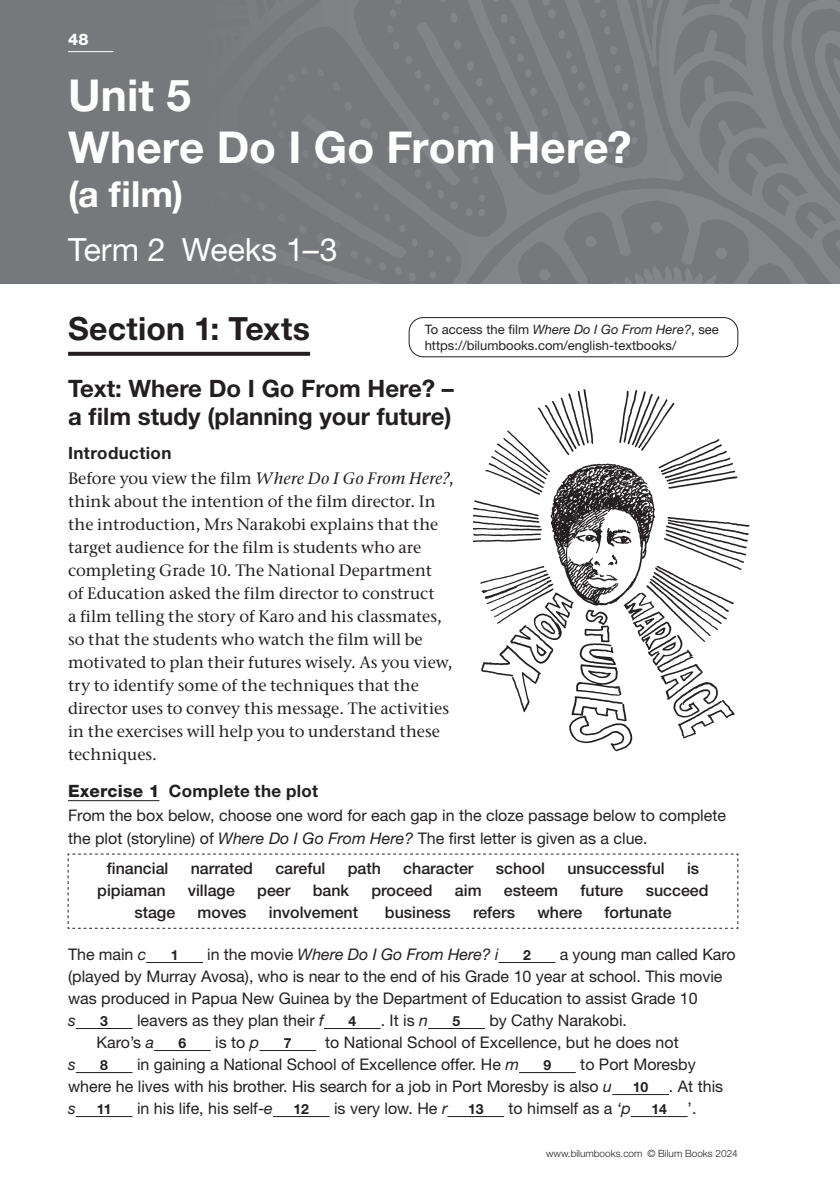
<style>
.page{position:relative;width:840px;height:1191px;background:#fff}
.page>*{position:absolute;margin:0;border:0;box-sizing:border-box;transform-origin:0 0}
.unit_head{font:700 44px "Helvetica Neue LT Std";letter-spacing:.005em;color:#fff}
.unit_subhead{font:700 36px "Helvetica Neue LT Std";color:#fff}
.a_head{font:700 32px "Helvetica Neue LT Std";letter-spacing:.005em;color:#231f20}
.term_week_number{font:32px "Helvetica Neue LT Std";color:#fff}
.b_head{font:700 24px/28px "Helvetica Neue LT Std";color:#231f20}
.c_head{font:700 17px "Helvetica Neue LT Std";letter-spacing:.02em;color:#231f20}
.c_head_after_b_head{font:700 17px "Helvetica Neue LT Std";letter-spacing:.02em;color:#231f20}
.body_text_fo{font:500 16.4px/23px "Stone Serif ITC Pro";color:#231f20}
.exercise_cloze_passage_fo_indent{font:16px/22px "Helvetica Neue LT Std";color:#231f20}
.exercise_fo_1_a{font:16px/22px "Helvetica Neue LT Std";color:#231f20}
.exercise_word_list{font:500 16px "Helvetica Neue LT Std";color:#231f20}
.exercise_fo{font:16px/22px "Helvetica Neue LT Std";color:#231f20}
.exercise_fo_1_a-2{font:italic 16px "Helvetica Neue LT Std";letter-spacing:-.005em;color:#231f20}
.t1{font:800 16px "Helvetica Neue LT Std";color:#fff}
.exercise_cloze_passage_fo_indent-2{font:italic 16px "Helvetica Neue LT Std";color:#231f20}
.exercise_cloze_passage_number{font:700 14px "Helvetica Neue LT Std";letter-spacing:-.015em;color:#231f20}
.caption_small{font:13px "Helvetica Neue LT Std";color:#231f20}
.t2{font:300 10px "Helvetica Neue LT Std";color:#231f20}
.s1{font-style:italic}
.s2{font-weight:800}
.s3{font-style:normal}
</style>
<div class="page">
<img style="left:0;top:0;width:838px;height:283px">
<img style="left:473px;top:389px;width:277px;height:363px">
<hr style="left:68px;top:51px;width:45px;height:1px;background:#fff">
<svg style="left:68px;top:352px;width:242px;height:4px"></svg>
<hr style="left:68px;top:800px;width:91px;height:1px;background:#231f20">
<svg style="left:67px;top:853px;width:671px;height:76px"></svg>
<hr style="left:146px;top:962px;width:57px;height:1px;background:#231f20">
<hr style="left:498px;top:962px;width:57px;height:1px;background:#231f20">
<hr style="left:76px;top:1028px;width:56px;height:1px;background:#231f20">
<hr style="left:324px;top:1028px;width:56px;height:1px;background:#231f20">
<hr style="left:428px;top:1028px;width:56px;height:1px;background:#231f20">
<hr style="left:154px;top:1050px;width:57px;height:1px;background:#231f20">
<hr style="left:259px;top:1050px;width:57px;height:1px;background:#231f20">
<hr style="left:76px;top:1072px;width:56px;height:1px;background:#231f20">
<hr style="left:519px;top:1072px;width:56px;height:1px;background:#231f20">
<hr style="left:611px;top:1094px;width:57px;height:1px;background:#231f20">
<hr style="left:76px;top:1116px;width:56px;height:1px;background:#231f20">
<hr style="left:273px;top:1116px;width:56px;height:1px;background:#231f20">
<hr style="left:447px;top:1116px;width:57px;height:1px;background:#231f20">
<hr style="left:630px;top:1116px;width:57px;height:1px;background:#231f20">
<div style="left:408px;top:317px;width:329px;height:40px;border:1px solid #231f20;border-radius:14px"></div>
<p class="t1" style="left:68px;top:30px;width:22px">48</p>
<p class="unit_head" style="left:68px;top:68px;width:124px">Unit 5</p>
<p class="unit_head" style="left:68px;top:120px;width:564px">Where Do I Go From Here?</p>
<p class="unit_subhead" style="left:68px;top:172px;width:117px">(a film)</p>
<p class="term_week_number" style="left:68px;top:230px;width:271px">Term 2 Weeks 1–3</p>
<p class="a_head" style="left:68px;top:309px;width:243px">Section 1: Texts</p>
<p class="b_head" style="left:68px;top:374px;width:387px">Text: Where Do I Go From Here? – a film study (planning your future)</p>
<p class="c_head_after_b_head" style="left:68px;top:442px;width:105px">Introduction</p>
<p class="body_text_fo" style="left:68px;top:467px;width:387px">Before you view the film <span class="s1">Where Do I Go From Here?</span>, think about the intention of the film director. In the introduction, Mrs Narakobi explains that the target audience for the film is students who are completing Grade 10. The National Department<br>of Education asked the film director to construct<br>a film telling the story of Karo and his classmates, so that the students who watch the film will be motivated to plan their futures wisely. As you view, try to identify some of the techniques that the director uses to convey this message. The activities in the exercises will help you to understand these techniques.</p>
<p class="c_head" style="left:68px;top:780px;width:251px"><span class="s2">Exercise 1</span> Complete the plot</p>
<p class="exercise_fo" style="left:68px;top:804px;width:659px">From the box below, choose one word for each gap in the cloze passage below to complete the plot (storyline) of <span class="s1">Where Do I Go From Here?</span> The first letter is given as a clue.</p>
<p class="exercise_word_list" style="left:107px;top:858px;width:63px">financial</p>
<p class="exercise_word_list" style="left:191px;top:858px;width:64px">narrated</p>
<p class="exercise_word_list" style="left:275px;top:858px;width:52px">careful</p>
<p class="exercise_word_list" style="left:347px;top:858px;width:35px">path</p>
<p class="exercise_word_list" style="left:403px;top:858px;width:72px">character</p>
<p class="exercise_word_list" style="left:495px;top:858px;width:51px">school</p>
<p class="exercise_word_list" style="left:567px;top:858px;width:99px">unsuccessful</p>
<p class="exercise_word_list" style="left:686px;top:858px;width:14px">is</p>
<p class="exercise_word_list" style="left:97px;top:880px;width:70px">pipiaman</p>
<p class="exercise_word_list" style="left:188px;top:880px;width:49px">village</p>
<p class="exercise_word_list" style="left:257px;top:880px;width:35px">peer</p>
<p class="exercise_word_list" style="left:312px;top:880px;width:38px">bank</p>
<p class="exercise_word_list" style="left:371px;top:880px;width:63px">proceed</p>
<p class="exercise_word_list" style="left:454px;top:880px;width:28px">aim</p>
<p class="exercise_word_list" style="left:503px;top:880px;width:56px">esteem</p>
<p class="exercise_word_list" style="left:580px;top:880px;width:44px">future</p>
<p class="exercise_word_list" style="left:645px;top:880px;width:64px">succeed</p>
<p class="exercise_word_list" style="left:134px;top:902px;width:42px">stage</p>
<p class="exercise_word_list" style="left:197px;top:902px;width:50px">moves</p>
<p class="exercise_word_list" style="left:269px;top:902px;width:91px">involvement</p>
<p class="exercise_word_list" style="left:384px;top:902px;width:67px">business</p>
<p class="exercise_word_list" style="left:472px;top:902px;width:44px">refers</p>
<p class="exercise_word_list" style="left:537px;top:902px;width:46px">where</p>
<p class="exercise_word_list" style="left:604px;top:902px;width:68px">fortunate</p>
<p class="exercise_fo_1_a" style="left:68px;top:943px;width:80px">The main <span class="s1">c</span></p>
<p class="exercise_cloze_passage_number" style="left:171px;top:946px;width:9px">1</p>
<p class="exercise_fo_1_a-2" style="left:207px;top:944px;width:293px"><span class="s3">in the movie</span> Where Do I Go From Here? i</p>
<p class="exercise_cloze_passage_number" style="left:523px;top:946px;width:9px">2</p>
<p class="caption_small" style="left:424px;top:321px;width:295px">To access the film <span class="s1">Where Do I Go From Here?</span>, see</p>
<p class="caption_small" style="left:424px;top:337px;width:253px">https://bilumbooks.com/english-textbooks/</p>
<p class="exercise_fo_1_a" style="left:68px;top:943px;width:668px;text-indent:491px">a young man called Karo (played by Murray Avosa), who is near to the end of his Grade 10 year at school. This movie was produced in Papua New Guinea by the Department of Education to assist Grade 10<br><span class="s1">s</span></p>
<p class="exercise_cloze_passage_number" style="left:100px;top:1012px;width:9px">3</p>
<p class="exercise_fo_1_a" style="left:137px;top:1009px;width:188px">leavers as they plan their <span class="s1">f</span></p>
<p class="exercise_cloze_passage_number" style="left:348px;top:1012px;width:9px">4</p>
<p class="exercise_fo_1_a" style="left:380px;top:1009px;width:49px">. It is <span class="s1">n</span></p>
<p class="exercise_cloze_passage_number" style="left:452px;top:1012px;width:9px">5</p>
<p class="exercise_fo_1_a" style="left:489px;top:1009px;width:139px">by Cathy Narakobi.</p>
<p class="exercise_cloze_passage_fo_indent" style="left:96px;top:1031px;width:59px">Karo’s <span class="s1">a</span></p>
<p class="exercise_cloze_passage_number" style="left:178px;top:1034px;width:9px">6</p>
<p class="exercise_cloze_passage_fo_indent" style="left:215px;top:1031px;width:46px">is to <span class="s1">p</span></p>
<p class="exercise_cloze_passage_number" style="left:284px;top:1034px;width:9px">7</p>
<p class="exercise_cloze_passage_fo_indent" style="left:325px;top:1031px;width:355px">to National School of Excellence, but he does not</p>
<p class="exercise_cloze_passage_fo_indent-2" style="left:68px;top:1054px;width:9px">s</p>
<p class="exercise_cloze_passage_number" style="left:100px;top:1056px;width:9px">8</p>
<p class="exercise_cloze_passage_fo_indent" style="left:137px;top:1053px;width:383px">in gaining a National School of Excellence offer. He <span class="s1">m</span></p>
<p class="exercise_cloze_passage_number" style="left:543px;top:1056px;width:9px">9</p>
<p class="exercise_cloze_passage_fo_indent" style="left:68px;top:1053px;width:628px;text-indent:512px">to Port Moresby where he lives with his brother. His search for a job in Port Moresby is also <span class="s1">u</span></p>
<p class="exercise_cloze_passage_number" style="left:632px;top:1078px;width:17px">10</p>
<p class="exercise_cloze_passage_fo_indent" style="left:668px;top:1075px;width:56px">. At this</p>
<p class="exercise_cloze_passage_fo_indent-2" style="left:68px;top:1098px;width:9px">s</p>
<p class="exercise_cloze_passage_number" style="left:97px;top:1100px;width:16px">11</p>
<p class="exercise_cloze_passage_fo_indent" style="left:137px;top:1097px;width:137px">in his life, his self-<span class="s1">e</span></p>
<p class="exercise_cloze_passage_number" style="left:293px;top:1100px;width:17px">12</p>
<p class="exercise_cloze_passage_fo_indent" style="left:334px;top:1097px;width:115px">is very low. He <span class="s1">r</span></p>
<p class="exercise_cloze_passage_number" style="left:468px;top:1100px;width:17px">13</p>
<p class="exercise_cloze_passage_fo_indent" style="left:508px;top:1097px;width:124px">to himself as a <span class="s1">‘p</span></p>
<p class="exercise_cloze_passage_number" style="left:651px;top:1100px;width:17px">14</p>
<p class="exercise_cloze_passage_fo_indent" style="left:687px;top:1097px;width:10px">’.</p>
<p class="t2" style="left:546px;top:1147px;width:193px">www.bilumbooks.com © Bilum Books 2024</p>
</div>
